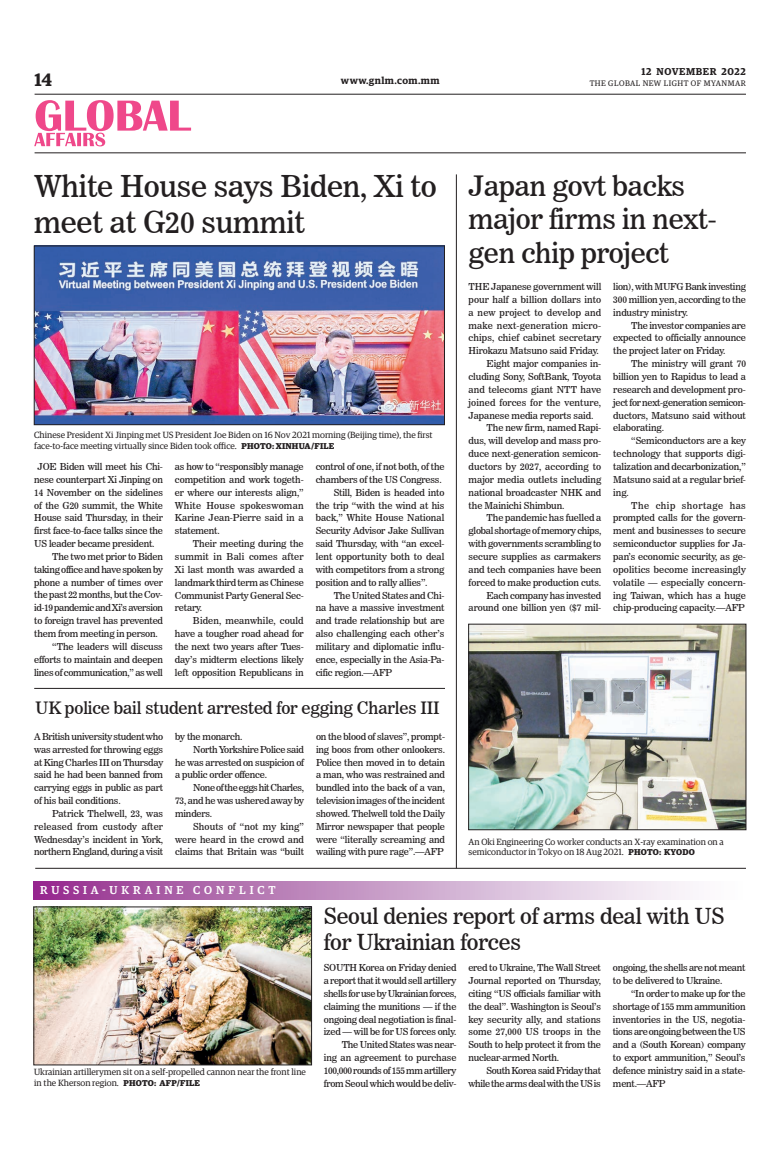
<style>
.page{position:relative;width:773px;height:1152px;background:#fff}
.page>*{position:absolute;margin:0;border:0;box-sizing:border-box;transform-origin:0 0}
._2_Clm_Head{font:30px/36px "News 706 BT Roman C";letter-spacing:-.01em;color:#231f20}
._2_Clm_Head-2{font:28px/33.6px "News 706 BT Roman C";letter-spacing:-.01em;color:#231f20}
._2_Clm_Head-3{font:22px/26.4px "News 706 BT Roman C";letter-spacing:-.01em;color:#231f20}
.t1{font:600 18px "Guardian Egyp";color:#231f20}
._2_Clm_Head-4{font:17px "News 706 BT Roman C";letter-spacing:-.01em;color:#231f20}
.t2{font:500 11.5px "Guardian Egyp";letter-spacing:.34em;color:#fff}
.t3{font:600 10px "Guardian Egyp";letter-spacing:.055em;color:#231f20}
._2nd_Body{font:9.5px/12.9px "News 706 BT Roman C";letter-spacing:-.02em;color:#231f20;text-align:justify}
.Normal_Para{font:9.5px/12.9px "News 706 BT Roman C";letter-spacing:-.02em;color:#231f20;text-align:justify}
.t4{font:9px/10.8px "Guardian Egyp";color:#231f20}
.t5{font:8px "Guardian Egyp";letter-spacing:.06em;color:#231f20}
.s1{font-weight:700;font-size:8.5px}
</style>
<div class="page">
<hr style="left:35px;top:94px;width:711px;height:1px;background:#231f20">
<hr style="left:35px;top:152px;width:711px;height:1px;background:#231f20">
<svg style="left:34px;top:100px;width:157px;height:46px"></svg>
<div style="left:34px;top:881px;width:711px;height:18px;background:linear-gradient(to right,#94328e,#fff)"></div>
<img style="left:36px;top:248px;width:406px;height:175px">
<div style="left:34px;top:246px;width:410px;height:179px;border:1px solid #231f20"></div>
<img style="left:470px;top:626px;width:274px;height:202px">
<div style="left:468px;top:624px;width:278px;height:206px;border:1px solid #231f20"></div>
<hr style="left:34px;top:688px;width:411px;height:1px;background:#231f20">
<hr style="left:456px;top:174px;width:1px;height:694px;background:#231f20">
<hr style="left:35px;top:868px;width:711px;height:1px;background:#231f20">
<img style="left:36px;top:909px;width:274px;height:154px">
<div style="left:34px;top:907px;width:278px;height:158px;border:1px solid #231f20"></div>
<h3 class="t1" style="left:35px;top:67px;width:19px">14</h3>
<p class="t3" style="left:641px;top:64px;width:106px">12 NOVEMBER 2022</p>
<p class="t3" style="left:341px;top:73px;width:100px">www.gnlm.com.mm</p>
<p class="t5" style="left:589px;top:78px;width:158px">THE GLOBAL NEW LIGHT OF MYANMAR</p>
<p class="_2_Clm_Head" style="left:34px;top:168px;width:404px">White House says Biden, Xi to meet at G20 summit</p>
<p class="t4" style="left:34px;top:429px;width:400px">Chinese President Xi Jinping met US President Joe Biden on 16 Nov 2021 morning (Beijing time), the first face-to-face meeting virtually since Biden took office. <span class="s1">PHOTO: XINHUA/FILE</span></p>
<p class="Normal_Para" style="left:34px;top:460px;width:130px;text-indent:3px">JOE Biden will meet his Chi&shy;nese counterpart Xi Jinping on 14 November on the sidelines of the G20 summit, the White House said Thursday, in their first face-to-face talks since the US leader became president.</p>
<p class="_2nd_Body" style="left:34px;top:550px;width:130px;text-indent:18px">The two met prior to Biden taking office and have spoken by phone a number of times over the past 22 months, but the Cov&shy;id-19 pandemic and Xi’s aversion to foreign travel has prevented them from meeting in person.</p>
<p class="_2nd_Body" style="left:34px;top:640px;width:130px;text-indent:18px">“The leaders will discuss efforts to maintain and deepen lines of communication,” as well</p>
<p class="_2nd_Body" style="left:175px;top:460px;width:130px">as how to “responsibly manage competition and work togeth&shy;er where our interests align,” White House spokeswoman Karine Jean-Pierre said in a statement.</p>
<p class="_2nd_Body" style="left:175px;top:537px;width:130px;text-indent:18px">Their meeting during the summit in Bali comes after Xi last month was awarded a landmark third term as Chinese Communist Party General Sec&shy;retary.</p>
<p class="_2nd_Body" style="left:175px;top:614px;width:130px;text-indent:18px">Biden, meanwhile, could have a tougher road ahead for the next two years after Tues&shy;day’s midterm elections likely left opposition Republicans in</p>
<p class="_2nd_Body" style="left:316px;top:460px;width:130px">control of one, if not both, of the chambers of the US Congress.</p>
<p class="_2nd_Body" style="left:316px;top:486px;width:130px;text-indent:18px">Still, Biden is headed into the trip “with the wind at his back,” White House National Security Advisor Jake Sullivan said Thursday, with “an excel&shy;lent opportunity both to deal with competitors from a strong position and to rally allies”.</p>
<p class="_2nd_Body" style="left:316px;top:589px;width:130px;text-indent:18px">The United States and Chi&shy;na have a massive investment and trade relationship but are also challenging each other’s military and diplomatic influ&shy;ence, especially in the Asia-Pa&shy;cific region.—AFP</p>
<p class="_2_Clm_Head-4" style="left:35px;top:698px;width:406px">UK police bail student arrested for egging Charles III</p>
<p class="Normal_Para" style="left:34px;top:730px;width:130px">A British university student who was arrested for throwing eggs at King Charles III on Thursday said he had been banned from carrying eggs in public as part of his bail conditions.</p>
<p class="_2nd_Body" style="left:34px;top:807px;width:130px;text-indent:18px">Patrick Thelwell, 23, was released from custody after Wednesday’s incident in York, northern England, during a visit</p>
<p class="_2nd_Body" style="left:316px;top:730px;width:130px">on the blood of slaves”, prompt&shy;ing boos from other onlookers.<br>Police then moved in to detain a man, who was restrained and bundled into the back of a van, television images of the incident showed. Thelwell told the Daily Mirror newspaper that people were “literally screaming and wailing with pure rage”.—AFP</p>
<p class="_2nd_Body" style="left:175px;top:730px;width:69px">by the monarch.</p>
<p class="_2nd_Body" style="left:175px;top:743px;width:130px;text-indent:18px">North Yorkshire Police said he was arrested on suspicion of a public order offence.</p>
<p class="_2nd_Body" style="left:175px;top:781px;width:130px;text-indent:18px">None of the eggs hit Charles, 73, and he was ushered away by minders.</p>
<p class="_2nd_Body" style="left:175px;top:820px;width:130px;text-indent:18px">Shouts of “not my king” were heard in the crowd and claims that Britain was “built</p>
<p class="t2" style="left:40px;top:882px;width:237px">RUSSIA-UKRAINE CONFLICT</p>
<p class="_2_Clm_Head-2" style="left:468px;top:169px;width:249px">Japan govt backs major firms in next&shy;gen chip project</p>
<p class="Normal_Para" style="left:468px;top:280px;width:134px">THE Japanese government will pour half a billion dollars into a new project to develop and make next-generation micro&shy;chips, chief cabinet secretary Hirokazu Matsuno said Friday.</p>
<p class="_2nd_Body" style="left:468px;top:357px;width:134px;text-indent:18px">Eight major companies in&shy;cluding Sony, SoftBank, Toyota and telecoms giant NTT have joined forces for the venture, Japanese media reports said.</p>
<p class="_2nd_Body" style="left:468px;top:422px;width:134px;text-indent:18px">The new firm, named Rapi&shy;dus, will develop and mass pro&shy;duce next-generation semicon&shy;ductors by 2027, according to major media outlets including national broadcaster NHK and the Mainichi Shimbun.</p>
<p class="_2nd_Body" style="left:468px;top:512px;width:134px;text-indent:18px">The pandemic has fuelled a global shortage of memory chips, with governments scrambling to secure supplies as carmakers and tech companies have been forced to make production cuts.</p>
<p class="_2nd_Body" style="left:468px;top:589px;width:134px;text-align:right">Each company has invested around one billion yen ($7 mil-</p>
<p class="_2nd_Body" style="left:613px;top:280px;width:134px">lion), with MUFG Bank investing 300 million yen, according to the industry ministry.</p>
<p class="_2nd_Body" style="left:613px;top:319px;width:134px;text-indent:18px">The investor companies are expected to officially announce the project later on Friday.</p>
<p class="_2nd_Body" style="left:613px;top:357px;width:134px;text-indent:18px">The ministry will grant 70 billion yen to Rapidus to lead a research and development pro&shy;ject for next-generation semicon&shy;ductors, Matsuno said without elaborating.</p>
<p class="_2nd_Body" style="left:613px;top:434px;width:134px;text-indent:18px">“Semiconductors are a key technology that supports digi&shy;talization and decarbonization,” Matsuno said at a regular brief&shy;ing.</p>
<p class="_2nd_Body" style="left:613px;top:499px;width:134px;text-indent:18px">The chip shortage has prompted calls for the govern&shy;ment and businesses to secure semiconductor supplies for Ja&shy;pan’s economic security, as ge&shy;opolitics become increasingly volatile — especially concern&shy;ing Taiwan, which has a huge chip-producing capacity.—AFP</p>
<p class="t4" style="left:468px;top:836px;width:257px">An Oki Engineering Co worker conducts an X-ray examination on a semiconductor in Tokyo on 18 Aug 2021. <span class="s1">PHOTO: KYODO</span></p>
<p class="t4" style="left:34px;top:1066px;width:273px">Ukrainian artillerymen sit on a self-propelled cannon near the front line in the Kherson region. <span class="s1">PHOTO: AFP/FILE</span></p>
<p class="_2_Clm_Head-3" style="left:324px;top:902px;width:402px">Seoul denies report of arms deal with US for Ukrainian forces</p>
<p class="Normal_Para" style="left:324px;top:961px;width:134px">SOUTH Korea on Friday denied a report that it would sell artillery shells for use by Ukrainian forces, claiming the munitions — if the ongoing deal negotiation is final&shy;ized — will be for US forces only.</p>
<p class="_2nd_Body" style="left:324px;top:1038px;width:134px;text-indent:18px">The United States was near&shy;ing an agreement to purchase 100,000 rounds of 155 mm artillery from Seoul which would be deliv-</p>
<p class="_2nd_Body" style="left:468px;top:961px;width:134px">ered to Ukraine, The Wall Street Journal reported on Thursday, citing “US officials familiar with the deal”. Washington is Seoul’s key security ally, and stations some 27,000 US troops in the South to help protect it from the nuclear-armed North.</p>
<p class="_2nd_Body" style="left:468px;top:1064px;width:134px;text-align:right">South Korea said Friday that while the arms deal with the US is</p>
<p class="_2nd_Body" style="left:613px;top:961px;width:134px">ongoing, the shells are not meant to be delivered to Ukraine.</p>
<p class="_2nd_Body" style="left:613px;top:987px;width:134px;text-indent:18px">“In order to make up for the shortage of 155 mm ammunition inventories in the US, negotia&shy;tions are ongoing between the US and a (South Korean) company to export ammunition,” Seoul’s defence ministry said in a state&shy;ment.—AFP</p>
</div>
